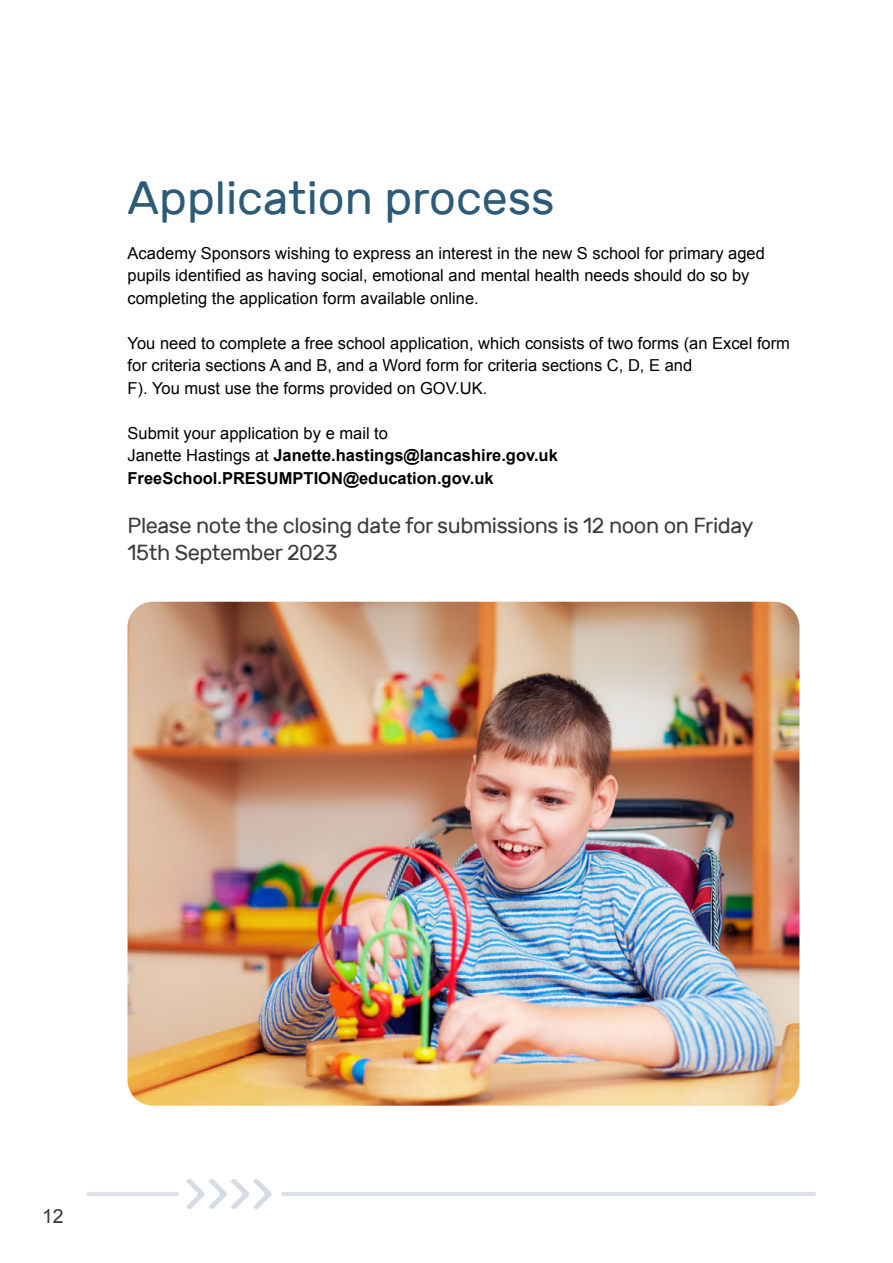
<style>
.page{position:relative;width:893px;height:1263px;background:#fff}
.page>*{position:absolute;margin:0;border:0;box-sizing:border-box;transform-origin:0 0}
.t1{font:46.5px "Rubik";color:#2c5a77}
.t2{font:21.75px/27px "Rubik";letter-spacing:-.02em;color:#3c3c3c}
.t3{font:19.5px "Arial";color:#393939}
.t4{font:16.5px/22.5px "Arial";color:#000}
.t5{font:700 16.5px/22.5px "Arial";color:#000}
.s1{font-weight:400}
</style>
<div class="page">
<img style="left:128px;top:602px;width:671px;height:504px">
<hr style="left:283px;top:1192px;width:531px;height:4px;background:#dee2e8">
<hr style="left:89px;top:1192px;width:88px;height:4px;background:#dee2e8">
<svg style="left:186px;top:1179px;width:85px;height:30px"></svg>
<h1 class="t1" style="left:128px;top:172px;width:429px">Application process</h1>
<p class="t4" style="left:128px;top:242px;width:639px">Academy Sponsors wishing to express an interest in the new S school for primary aged pupils identified as having social, emotional and mental health needs should do so by completing the application form available online.</p>
<p class="t4" style="left:128px;top:332px;width:664px">You need to complete a free school application, which consists of two forms (an Excel form for criteria sections A and B, and a Word form for criteria sections C, D, E and<br>F). You must use the forms provided on GOV.UK.</p>
<p class="t5" style="left:128px;top:422px;width:432px"><span class="s1">Submit your application by e mail to<br>Janette Hastings at</span> Janette.hastings@lancashire.gov.uk<br>FreeSchool.PRESUMPTION@education.gov.uk</p>
<h2 class="t2" style="left:128px;top:512px;width:628px">Please note the closing date for submissions is 12 noon on Friday<br>15th September 2023</h2>
<p class="t3" style="left:42px;top:1204px;width:23px">12</p>
</div>
